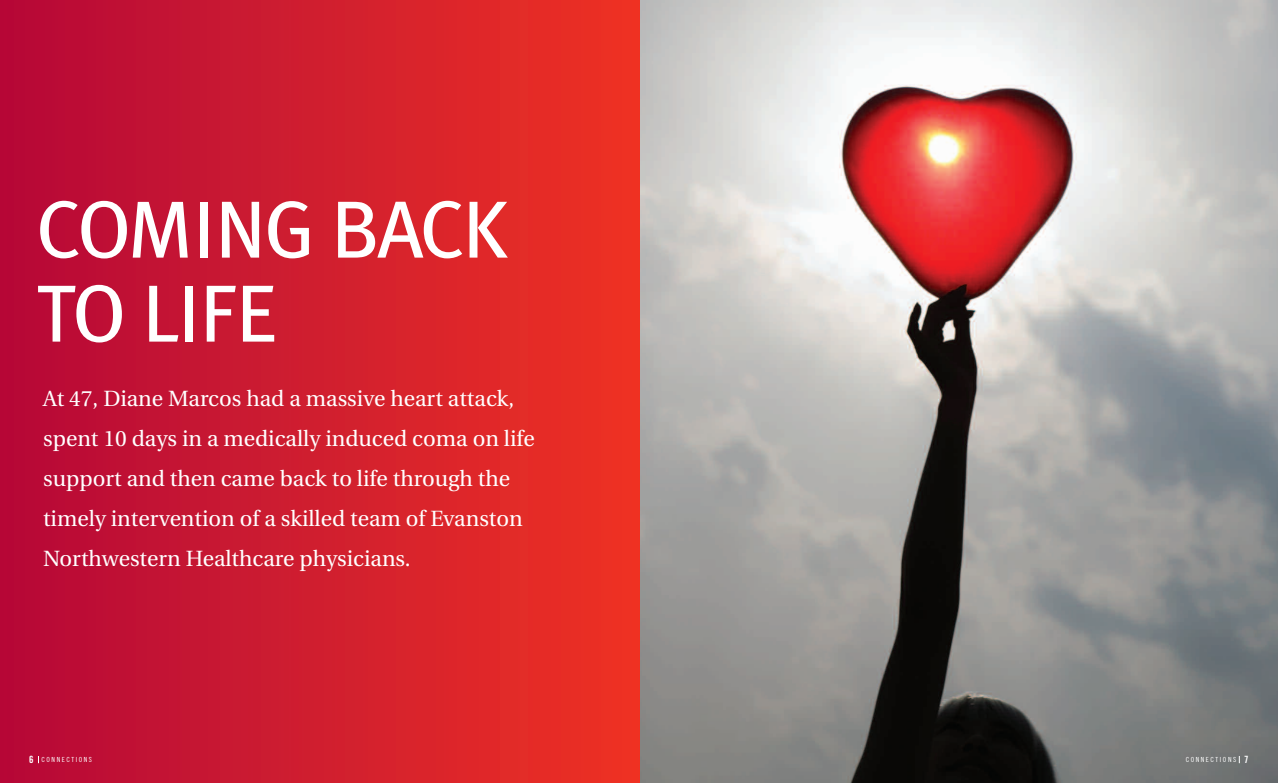
<style>
.page{position:relative;width:1278px;height:783px;background:#fff}
.page>*{position:absolute;margin:0;border:0;box-sizing:border-box;transform-origin:0 0}
.t1{font:81px/84px "Meta Plus Book Caps";letter-spacing:-.025em;color:#fff}
.t2{font:22px/40px "Utopia";color:#fff}
.t3{font:7px "Trade Gothic Cond Eighteen";letter-spacing:.22em;color:#fff}
.s1{font-family:"Trade Gothic Bold Cond Twenty";font-size:10px}
</style>
<div class="page">
<img style="left:639px;top:0;width:639px;height:783px">
<div style="left:0;top:0;width:639px;height:783px;background:linear-gradient(to right,#b40839,#ed3224)"></div>
<h1 class="t1" style="left:36px;top:188px;width:474px">COMING BACK<br>TO LIFE</h1>
<p class="t2" style="left:43px;top:380px;width:493px">At 47, Diane Marcos had a massive heart attack, spent 10 days in a medically induced coma on life support and then came back to life through the timely intervention of a skilled team of Evanston Northwestern Healthcare physicians.</p>
<p class="t3" style="left:29px;top:757px;width:64px"><span class="s1">6</span> CONNECTIONS</p>
<p class="t3" style="left:1186px;top:757px;width:65px">CONNECTIONS <span class="s1">7</span></p>
</div>
